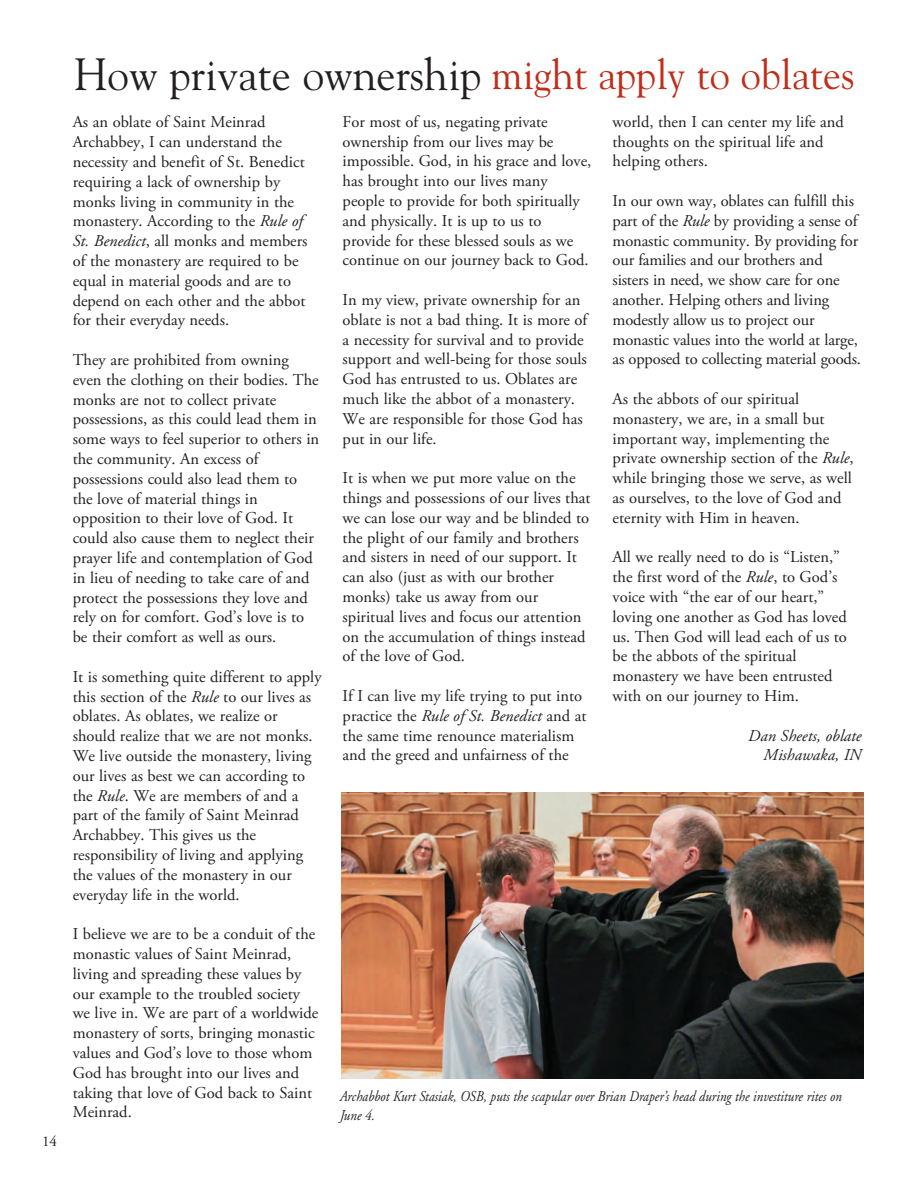
<style>
.page{position:relative;width:918px;height:1188px;background:#fff}
.page>*{position:absolute;margin:0;border:0;box-sizing:border-box;transform-origin:0 0}
.t1{font:45px "Goudy";color:#231f20;scale:.95 1}
.t2{font:16.5px/19.8px "Adobe Garamond Pro";color:#231f20}
.t3{font:italic 16.5px/19.8px "Adobe Garamond Pro";color:#231f20;text-align:right}
.t4{font:italic 15px/19.5px "Adobe Garamond";color:#231f20;scale:.87 1}
.t5{font:15px "Adobe Garamond";color:#231f20}
.s1{font-size:42px;color:#c02d19}
.s2{font-style:italic}
</style>
<div class="page">
<img style="left:341px;top:792px;width:522px;height:286px">
<p class="t5" style="left:42px;top:1134px;width:16px">14</p>
<h1 class="t1" style="left:74px;top:46px;width:823px">How private ownership <span class="s1">might apply to oblates</span></h1>
<p class="t2" style="left:73px;top:113px;width:236px">As an oblate of Saint Meinrad<br>Archabbey, I can understand the necessity and benefit of St. Benedict requiring a lack of ownership by monks living in community in the monastery. According to the <span class="s2">Rule of<br>St. Benedict</span>, all monks and members of the monastery are required to be equal in material goods and are to depend on each other and the abbot for their everyday needs.</p>
<p class="t2" style="left:73px;top:350px;width:248px">They are prohibited from owning even the clothing on their bodies. The monks are not to collect private possessions, as this could lead them in some ways to feel superior to others in the community. An excess of possessions could also lead them to the love of material things in opposition to their love of God. It could also cause them to neglect their prayer life and contemplation of God in lieu of needing to take care of and protect the possessions they love and rely on for comfort. God’s love is to be their comfort as well as ours.</p>
<p class="t2" style="left:73px;top:667px;width:250px">It is something quite different to apply this section of the <span class="s2">Rule</span> to our lives as oblates. As oblates, we realize or should realize that we are not monks.<br>We live outside the monastery, living our lives as best we can according to the <span class="s2">Rule</span>. We are members of and a part of the family of Saint Meinrad Archabbey. This gives us the responsibility of living and applying the values of the monastery in our everyday life in the world.</p>
<p class="t2" style="left:73px;top:925px;width:247px">I believe we are to be a conduit of the monastic values of Saint Meinrad, living and spreading these values by our example to the troubled society we live in. We are part of a worldwide monastery of sorts, bringing monastic values and God’s love to those whom<br>God has brought into our lives and taking that love of God back to Saint<br>Meinrad.</p>
<p class="t2" style="left:343px;top:112px;width:250px">For most of us, negating private ownership from our lives may be impossible. God, in his grace and love, has brought into our lives many people to provide for both spiritually and physically. It is up to us to provide for these blessed souls as we continue on our journey back to God.</p>
<p class="t2" style="left:343px;top:290px;width:246px">In my view, private ownership for an oblate is not a bad thing. It is more of a necessity for survival and to provide support and well-being for those souls God has entrusted to us. Oblates are much like the abbot of a monastery.<br>We are responsible for those God has put in our life.</p>
<p class="t2" style="left:343px;top:469px;width:249px">It is when we put more value on the things and possessions of our lives that we can lose our way and be blinded to the plight of our family and brothers and sisters in need of our support. It can also (just as with our brother monks) take us away from our spiritual lives and focus our attention on the accumulation of things instead of the love of God.</p>
<p class="t2" style="left:343px;top:686px;width:245px">If I can live my life trying to put into practice the <span class="s2">Rule of St. Benedict</span> and at the same time renounce materialism and the greed and unfairness of the</p>
<p class="t2" style="left:613px;top:112px;width:233px">world, then I can center my life and thoughts on the spiritual life and helping others.</p>
<p class="t2" style="left:613px;top:191px;width:250px">In our own way, oblates can fulfill this part of the <span class="s2">Rule</span> by providing a sense of monastic community. By providing for our families and our brothers and sisters in need, we show care for one another. Helping others and living modestly allow us to project our monastic values into the world at large, as opposed to collecting material goods.</p>
<p class="t2" style="left:613px;top:389px;width:243px">As the abbots of our spiritual monastery, we are, in a small but important way, implementing the private ownership section of the <span class="s2">Rule</span>, while bringing those we serve, as well as ourselves, to the love of God and eternity with Him in heaven.</p>
<p class="t2" style="left:613px;top:548px;width:236px">All we really need to do is “Listen,” the first word of the <span class="s2">Rule</span>, to God’s voice with “the ear of our heart,” loving one another as God has loved us. Then God will lead each of us to be the abbots of the spiritual monastery we have been entrusted with on our journey to Him.</p>
<p class="t3" style="left:748px;top:726px;width:115px">Dan Sheets, oblate<br>Mishawaka, IN</p>
<p class="t4" style="left:339px;top:1087px;width:578px">Archabbot Kurt Stasiak, OSB, puts the scapular over Brian Draper’s head during the investiture rites on<br>June 4.</p>
</div>
